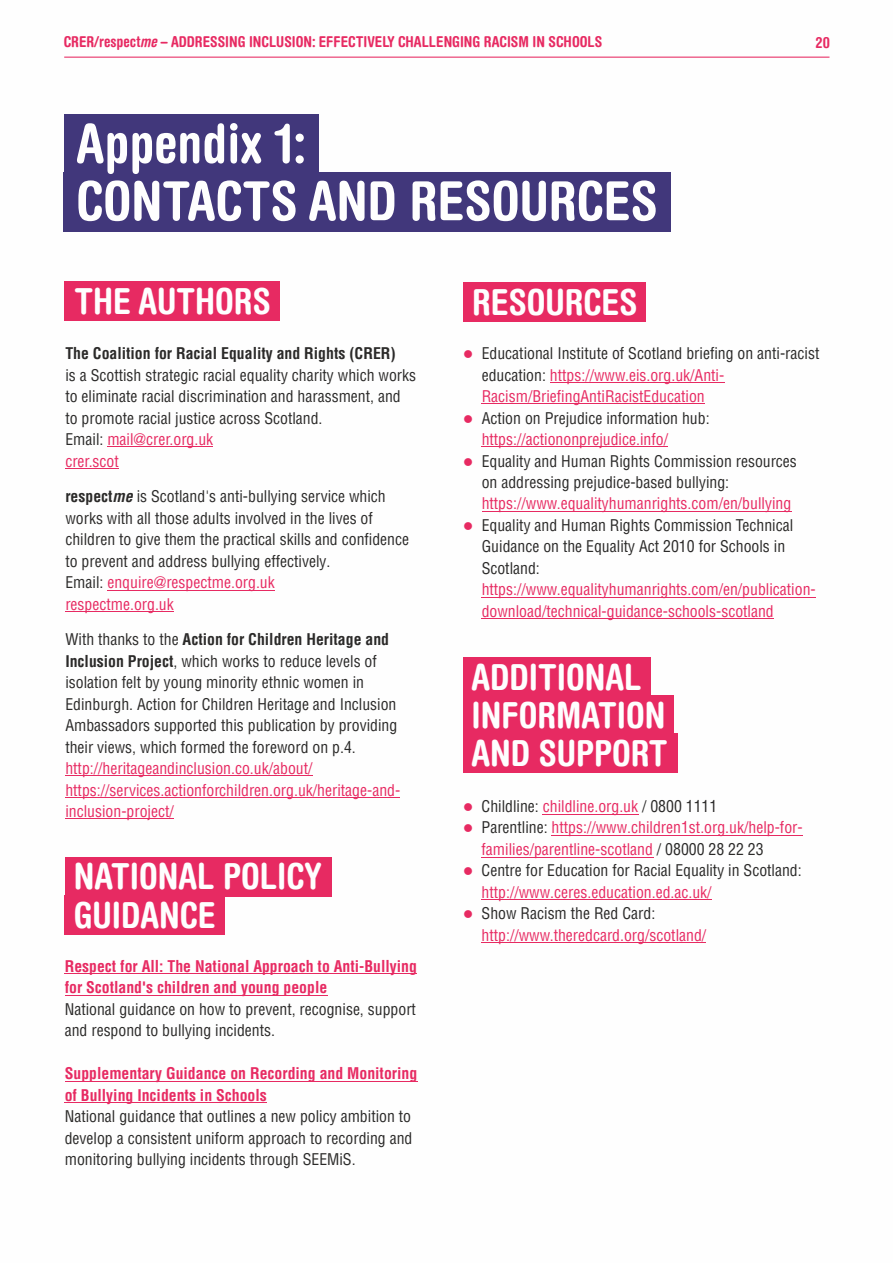
<style>
.page{position:relative;width:893px;height:1263px;background:#fff}
.page>*{position:absolute;margin:0;border:0;box-sizing:border-box;transform-origin:0 0}
.t1{font:700 condensed 54px/57.4px "Helvetica Rounded LT Pro";color:#fefefe}
.t2{font:700 condensed 36px/38.2px "Helvetica Rounded LT Pro";color:#fefefe}
.t3{font:condensed 15.75px/21.5px "Helvetica LT Pro";color:#2b2a29}
.t4{font:condensed 15.75px/21.5px "Helvetica LT Pro";color:#e72a62}
.t5{font:700 condensed 15.75px/21.5px "Helvetica LT Pro";color:#e72a62}
.t6{font:700 condensed 15.75px "Helvetica LT Pro";color:#2b2a29}
.t7{font:700 condensed 15px "Helvetica Rounded LT Pro";color:#e72a62}
.s1{font-style:italic}
.s2{color:#e72a62}
.s3{font-weight:700}
.s4{font-weight:700;font-style:italic}
.s5{color:#2b2a29}
</style>
<div class="page">
<div style="left:64px;top:281px;width:216px;height:40px;background:#e72a62"></div>
<div style="left:464px;top:282px;width:182px;height:40px;background:#e72a62"></div>
<div style="left:65px;top:895px;width:160px;height:40px;background:#e72a62"></div>
<div style="left:65px;top:856px;width:267px;height:40px;background:#e72a62"></div>
<div style="left:463px;top:733px;width:215px;height:40px;background:#e72a62"></div>
<div style="left:463px;top:695px;width:211px;height:40px;background:#e72a62"></div>
<div style="left:463px;top:657px;width:188px;height:40px;background:#e72a62"></div>
<div style="left:64px;top:172px;width:607px;height:60px;background:#41377b"></div>
<div style="left:64px;top:114px;width:255px;height:60px;background:#41377b"></div>
<hr style="left:107px;top:447px;width:106px;height:1px;background:#e72a62">
<hr style="left:65px;top:468px;width:54px;height:1px;background:#e72a62">
<hr style="left:107px;top:590px;width:168px;height:1px;background:#e72a62">
<hr style="left:65px;top:611px;width:109px;height:1px;background:#e72a62">
<hr style="left:65px;top:775px;width:248px;height:1px;background:#e72a62">
<hr style="left:65px;top:797px;width:335px;height:1px;background:#e72a62">
<hr style="left:65px;top:818px;width:109px;height:1px;background:#e72a62">
<hr style="left:65px;top:973px;width:352px;height:1px;background:#e72a62">
<hr style="left:65px;top:995px;width:262px;height:1px;background:#e72a62">
<hr style="left:65px;top:1081px;width:352px;height:1px;background:#e72a62">
<hr style="left:65px;top:1102px;width:202px;height:1px;background:#e72a62">
<hr style="left:550px;top:382px;width:174px;height:1px;background:#e72a62">
<hr style="left:482px;top:403px;width:223px;height:1px;background:#e72a62">
<hr style="left:482px;top:446px;width:186px;height:1px;background:#e72a62">
<hr style="left:482px;top:511px;width:309px;height:1px;background:#e72a62">
<hr style="left:482px;top:597px;width:334px;height:1px;background:#e72a62">
<hr style="left:482px;top:618px;width:292px;height:1px;background:#e72a62">
<hr style="left:482px;top:942px;width:224px;height:1px;background:#e72a62">
<hr style="left:64px;top:57px;width:765px;height:1px;background:#e72a62">
<hr style="left:542px;top:814px;width:96px;height:1px;background:#e72a62">
<hr style="left:551px;top:835px;width:252px;height:1px;background:#e72a62">
<hr style="left:481px;top:857px;width:172px;height:1px;background:#e72a62">
<hr style="left:481px;top:900px;width:231px;height:1px;background:#e72a62">
<p class="t7" style="left:64px;top:36px;width:540px">CRER/respect<span class="s1">me</span> – ADDRESSING INCLUSION: EFFECTIVELY CHALLENGING RACISM IN SCHOOLS</p>
<p class="t7" style="left:815px;top:37px;width:16px">20</p>
<h1 class="t1" style="left:76px;top:122px;width:583px">Appendix 1:<br>CONTACTS AND RESOURCES</h1>
<h2 class="t2" style="left:74px;top:286px;width:198px">THE AUTHORS</h2>
<p class="t6" style="left:65px;top:348px;width:332px">The Coalition for Racial Equality and Rights (CRER)</p>
<p class="t3" style="left:65px;top:367px;width:352px">is a Scottish strategic racial equality charity which works to eliminate racial discrimination and harassment, and to promote racial justice across Scotland.<br>Email: <span class="s2">mail@crer.org.uk<br>crer.scot</span></p>
<p class="t3" style="left:65px;top:488px;width:345px"><span class="s3">respect</span><span class="s4">me</span> is Scotland's anti-bullying service which works with all those adults involved in the lives of children to give them the practical skills and confidence to prevent and address bullying effectively.<br>Email: <span class="s2">enquire@respectme.org.uk<br>respectme.org.uk</span></p>
<p class="t3" style="left:65px;top:631px;width:333px">With thanks to the <span class="s3">Action for Children Heritage and Inclusion Project</span>, which works to reduce levels of isolation felt by young minority ethnic women in Edinburgh. Action for Children Heritage and Inclusion Ambassadors supported this publication by providing their views, which formed the foreword on p.4.</p>
<p class="t4" style="left:65px;top:760px;width:336px">http://heritageandinclusion.co.uk/about/ https://services.actionforchildren.org.uk/heritage-and&shy;inclusion-project/</p>
<h2 class="t2" style="left:74px;top:862px;width:250px">NATIONAL POLICY<br>GUIDANCE</h2>
<p class="t5" style="left:65px;top:957px;width:354px">Respect for All: The National Approach to Anti-Bullying for Scotland's children and young people</p>
<p class="t3" style="left:65px;top:1000px;width:353px">National guidance on how to prevent, recognise, support and respond to bullying incidents.</p>
<p class="t5" style="left:65px;top:1065px;width:354px">Supplementary Guidance on Recording and Monitoring of Bullying Incidents in Schools</p>
<p class="t3" style="left:65px;top:1108px;width:349px;text-align:justify">National guidance that outlines a new policy ambition to develop a consistent uniform approach to recording and monitoring bullying incidents through SEEMiS.</p>
<h2 class="t2" style="left:472px;top:288px;width:167px">RESOURCES</h2>
<p class="t4" style="left:482px;top:345px;width:339px;text-indent:-19px">● <span class="s5">Educational Institute of Scotland briefing on anti-racist education:</span> https://www.eis.org.uk/Anti-<br>Racism/BriefingAntiRacistEducation</p>
<p class="t3" style="left:482px;top:409px;width:229px;text-indent:-19px"><span class="s2">●</span> Action on Prejudice information hub: <span class="s2">https://actiononprejudice.info/</span></p>
<p class="t3" style="left:482px;top:452px;width:317px;text-indent:-19px"><span class="s2">●</span> Equality and Human Rights Commission resources on addressing prejudice-based bullying:</p>
<p class="t4" style="left:482px;top:495px;width:311px">https://www.equalityhumanrights.com/en/bullying</p>
<p class="t3" style="left:482px;top:517px;width:313px;text-indent:-19px"><span class="s2">●</span> Equality and Human Rights Commission Technical<br>Guidance on the Equality Act 2010 for Schools in<br>Scotland:</p>
<p class="t4" style="left:482px;top:581px;width:336px">https://www.equalityhumanrights.com/en/publication&shy;download/technical-guidance-schools-scotland</p>
<h2 class="t2" style="left:471px;top:662px;width:198px">ADDITIONAL<br>INFORMATION<br>AND SUPPORT</h2>
<p class="t3" style="left:463px;top:797px;width:256px"><span class="s2">●</span> Childline: <span class="s2">childline.org.uk</span> / 0800 1111</p>
<p class="t4" style="left:482px;top:819px;width:323px;text-indent:-19px">● <span class="s5">Parentline:</span> https://www.children1st.org.uk/help-for&shy;families/parentline-scotland <span class="s5">/ 08000 28 22 23</span></p>
<p class="t3" style="left:482px;top:862px;width:322px;text-indent:-19px"><span class="s2">●</span> Centre for Education for Racial Equality in Scotland: <span class="s2">http://www.ceres.education.ed.ac.uk/</span></p>
<p class="t4" style="left:482px;top:905px;width:226px;text-indent:-19px">● <span class="s5">Show Racism the Red Card: </span>http://www.theredcard.org/scotland/</p>
</div>
